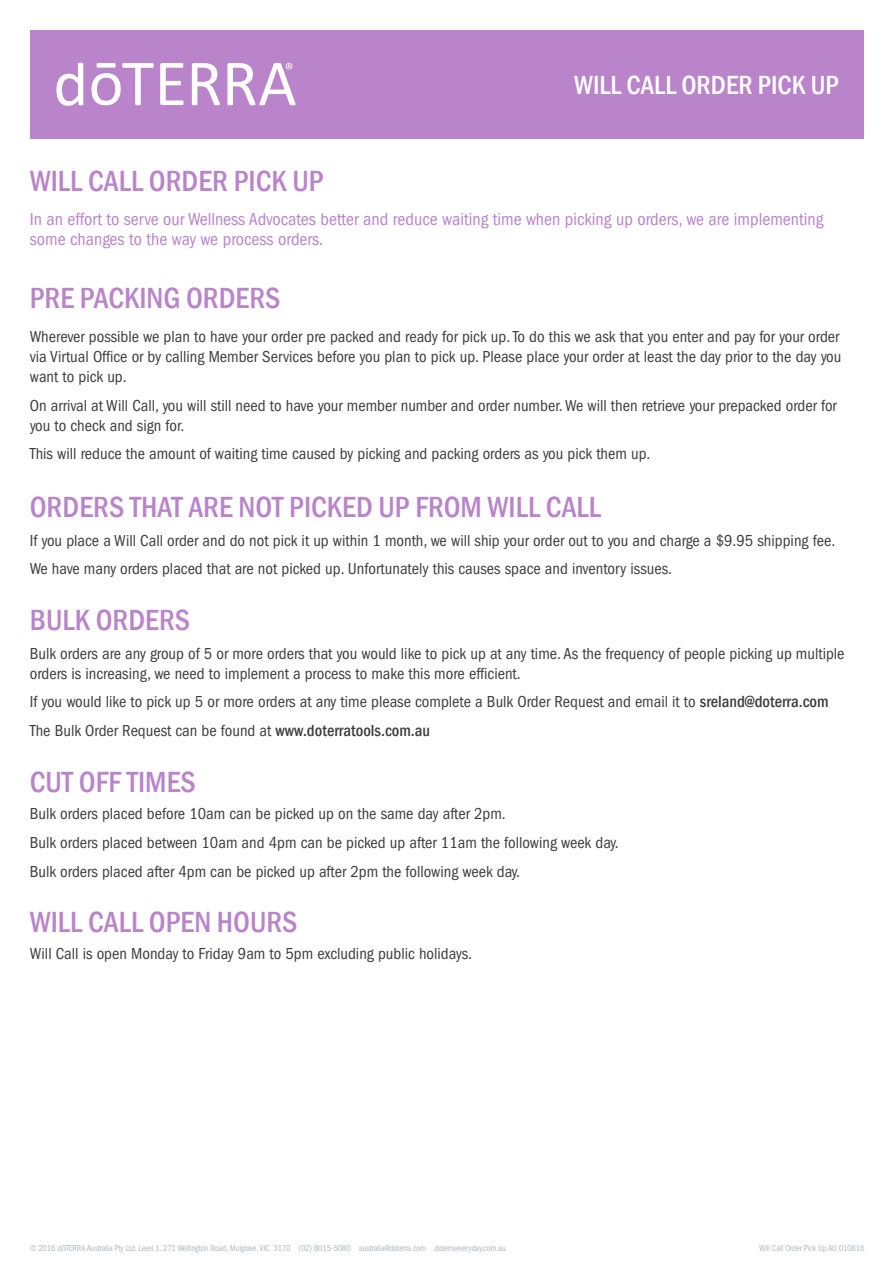
<style>
.page{position:relative;width:893px;height:1263px;background:#fff}
.page>*{position:absolute;margin:0;border:0;box-sizing:border-box;transform-origin:0 0}
.t1{font:500 condensed 30px "Franklin Gothic";color:#b984ca}
.t2{font:500 condensed 27px "Franklin Gothic";color:#fff}
.t3{font:condensed 18px/19.8px "Franklin Gothic";color:#b984ca}
.t4{font:condensed 16.5px/19.8px "Franklin Gothic";color:#3e3e3f}
.sublines{font:condensed 9px "Franklin Gothic";letter-spacing:-.02em;color:#b2b7bb;scale:.96 1}
.s1{font-weight:500}
.s2{font-stretch:normal}
</style>
<div class="page">
<div style="left:30px;top:30px;width:833px;height:109px;background:#b984ca"></div>
<svg style="left:192px;top:63px;width:28px;height:42px"></svg>
<svg style="left:160px;top:63px;width:24px;height:42px"></svg>
<svg style="left:91px;top:63px;width:63px;height:42px"></svg>
<svg style="left:56px;top:63px;width:27px;height:43px"></svg>
<svg style="left:227px;top:63px;width:69px;height:42px"></svg>
<p class="t2" style="left:574px;top:67px;width:266px">WILL CALL ORDER PICK UP</p>
<p class="t1" style="left:30px;top:161px;width:295px">WILL CALL ORDER PICK UP</p>
<p class="t3" style="left:30px;top:209px;width:795px">In an effort to serve our Wellness Advocates better and reduce waiting time when picking up orders, we are implementing some changes to the way we process orders.</p>
<p class="t1" style="left:30px;top:278px;width:252px">PRE PACKING ORDERS</p>
<p class="t4" style="left:30px;top:327px;width:813px;text-align:justify">Wherever possible we plan to have your order pre packed and ready for pick up. To do this we ask that you enter and pay for your order via Virtual Office or by calling Member Services before you plan to pick up. Please place your order at least the day prior to the day you want to pick up.</p>
<p class="t4" style="left:30px;top:396px;width:809px">On arrival at Will Call, you will still need to have your member number and order number. We will then retrieve your prepacked order for you to check and sign for.</p>
<p class="t4" style="left:30px;top:444px;width:622px">This will reduce the amount of waiting time caused by picking and packing orders as you pick them up.</p>
<p class="t1" style="left:30px;top:487px;width:573px">ORDERS THAT ARE NOT PICKED UP FROM WILL CALL</p>
<p class="t4" style="left:30px;top:530px;width:807px">If you place a Will Call order and do not pick it up within 1 month, we will ship your order out to you and charge a $9.95 shipping fee.</p>
<p class="t4" style="left:30px;top:559px;width:644px">We have many orders placed that are not picked up. Unfortunately this causes space and inventory issues.</p>
<p class="t1" style="left:30px;top:600px;width:162px">BULK ORDERS</p>
<p class="t4" style="left:30px;top:643px;width:816px">Bulk orders are any group of 5 or more orders that you would like to pick up at any time. As the frequency of people picking up multiple orders is increasing, we need to implement a process to make this more efficient.</p>
<p class="t4" style="left:30px;top:692px;width:800px">If you would like to pick up 5 or more orders at any time please complete a Bulk Order Request and email it to <span class="s1">sreland@doterra.com</span></p>
<p class="t4" style="left:30px;top:721px;width:402px">The Bulk Order Request can be found at <span class="s1">www.doterratools.com.au</span></p>
<p class="t1" style="left:30px;top:762px;width:168px">CUT OFF TIMES</p>
<p class="t4" style="left:30px;top:804px;width:478px">Bulk orders placed before 10am can be picked up on the same day after 2pm.</p>
<p class="t4" style="left:30px;top:832px;width:591px">Bulk orders placed between 10am and 4pm can be picked up after 11am the following week day.</p>
<p class="t4" style="left:30px;top:861px;width:492px">Bulk orders placed after 4pm can be picked up after 2pm the following week day.</p>
<p class="t1" style="left:30px;top:903px;width:269px">WILL CALL OPEN HOURS</p>
<p class="t4" style="left:30px;top:944px;width:444px">Will Call is open Monday to Friday 9am to 5pm excluding public holidays.</p>
<p class="sublines" style="left:30px;top:1243px;width:498px">© 2016 d<span class="s2">ō</span>TERRA Australia Pty Ltd. Level 1, 271 Wellington Road, Mulgrave, VIC 3170 (02) 8015-5080 australia@doterra.com doterraeveryday.com.au</p>
<p class="sublines" style="left:759px;top:1243px;width:111px">Will Call Order Pick Up AU 010816</p>
</div>
